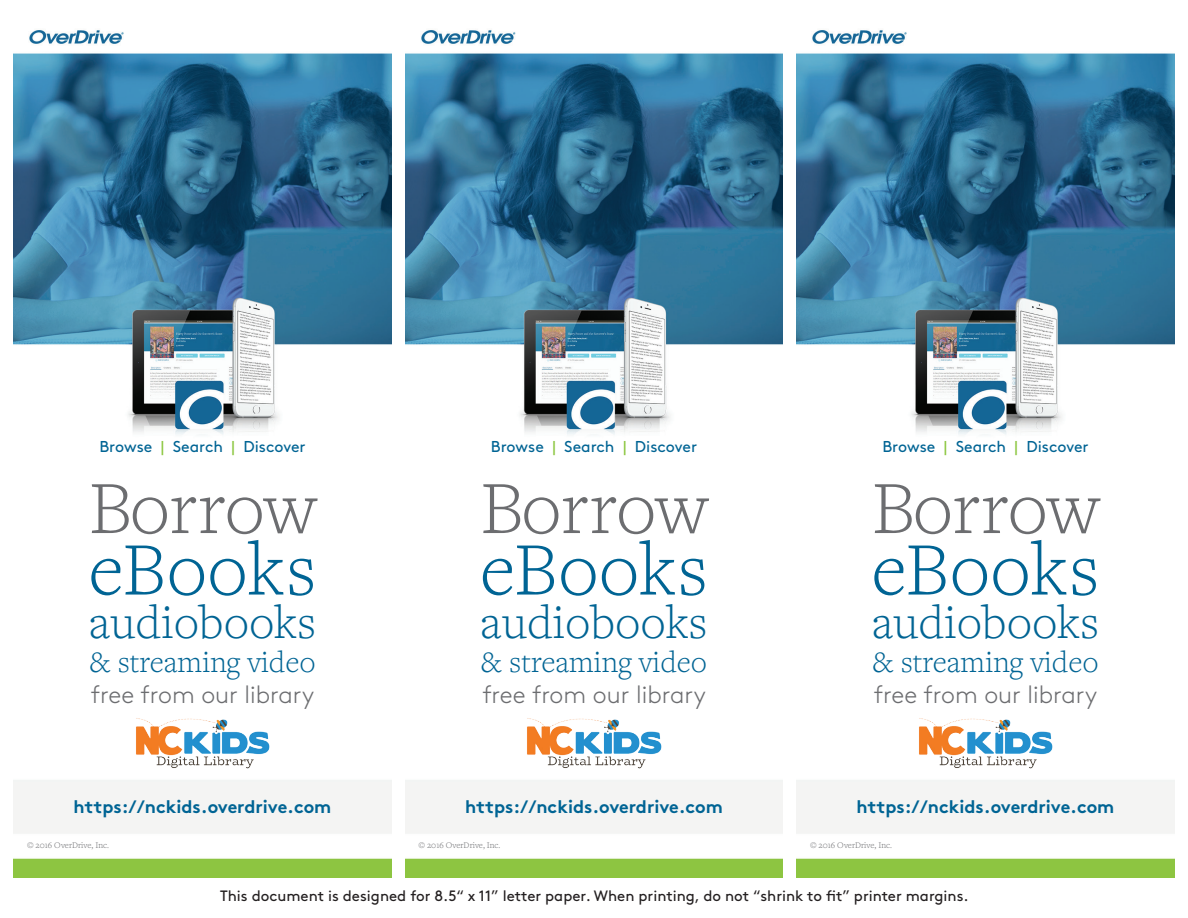
<style>
.page{position:relative;width:1188px;height:918px;background:#fff}
.page>*{position:absolute;margin:0;border:0;box-sizing:border-box;transform-origin:0 0}
.t1{font:300 78.3px "Freight Text Pro";color:#006494}
.t2{font:300 78px "Freight Text Pro";letter-spacing:-.005em;color:#6c6d70}
.t3{font:300 48.75px "Freight Text Pro";color:#006494}
.t4{font:300 31.2px "Freight Text Pro";color:#006494}
.t5{font:300 24.75px "Brown Std";color:#6c6d70}
.t6{font:700 18px "Brown Std";color:#006494}
.t7{font:15.75px "Brown Std";color:#006494}
.t8{font:15px "Brown Std";color:#231f20}
.t9{font:300 9px "Freight Text Pro";color:#6c6d70}
.s1{color:#8bc63e}
</style>
<div class="page">
<img style="left:14px;top:30px;width:378px;height:848px">
<img style="left:134px;top:716px;width:137px;height:58px">
<img style="left:405px;top:30px;width:378px;height:848px">
<img style="left:526px;top:716px;width:136px;height:58px">
<img style="left:796px;top:30px;width:378px;height:848px">
<img style="left:917px;top:716px;width:137px;height:58px">
<p class="t7" style="left:99px;top:437px;width:208px">Browse <span class="s1">|</span> Search <span class="s1">|</span> Discover</p>
<p class="t7" style="left:491px;top:437px;width:208px">Browse <span class="s1">|</span> Search <span class="s1">|</span> Discover</p>
<p class="t7" style="left:882px;top:437px;width:208px">Browse <span class="s1">|</span> Search <span class="s1">|</span> Discover</p>
<h2 class="t2" style="left:88px;top:457px;width:230px">Borrow</h2>
<h1 class="t1" style="left:88px;top:518px;width:230px">eBooks</h1>
<h3 class="t3" style="left:89px;top:591px;width:229px">audiobooks</h3>
<h3 class="t4" style="left:89px;top:642px;width:228px">&amp; streaming video</h3>
<h3 class="t5" style="left:91px;top:681px;width:225px">free from our library</h3>
<h2 class="t2" style="left:480px;top:457px;width:230px">Borrow</h2>
<h1 class="t1" style="left:480px;top:518px;width:230px">eBooks</h1>
<h3 class="t3" style="left:480px;top:591px;width:229px">audiobooks</h3>
<h3 class="t4" style="left:481px;top:642px;width:228px">&amp; streaming video</h3>
<h3 class="t5" style="left:483px;top:681px;width:225px">free from our library</h3>
<h2 class="t2" style="left:871px;top:457px;width:230px">Borrow</h2>
<h1 class="t1" style="left:871px;top:518px;width:230px">eBooks</h1>
<h3 class="t3" style="left:872px;top:591px;width:229px">audiobooks</h3>
<h3 class="t4" style="left:872px;top:642px;width:228px">&amp; streaming video</h3>
<h3 class="t5" style="left:874px;top:681px;width:225px">free from our library</h3>
<p class="t6" style="left:74px;top:796px;width:259px">https://nckids.overdrive.com</p>
<p class="t6" style="left:465px;top:796px;width:259px">https://nckids.overdrive.com</p>
<p class="t6" style="left:857px;top:796px;width:259px">https://nckids.overdrive.com</p>
<p class="t9" style="left:27px;top:840px;width:84px">© 2016 OverDrive, Inc.</p>
<p class="t9" style="left:418px;top:840px;width:84px">© 2016 OverDrive, Inc.</p>
<p class="t9" style="left:810px;top:840px;width:84px">© 2016 OverDrive, Inc.</p>
<p class="t8" style="left:220px;top:887px;width:750px">This document is designed for 8.5“ x 11” letter paper. When printing, do not “shrink to fit” printer margins.</p>
</div>
